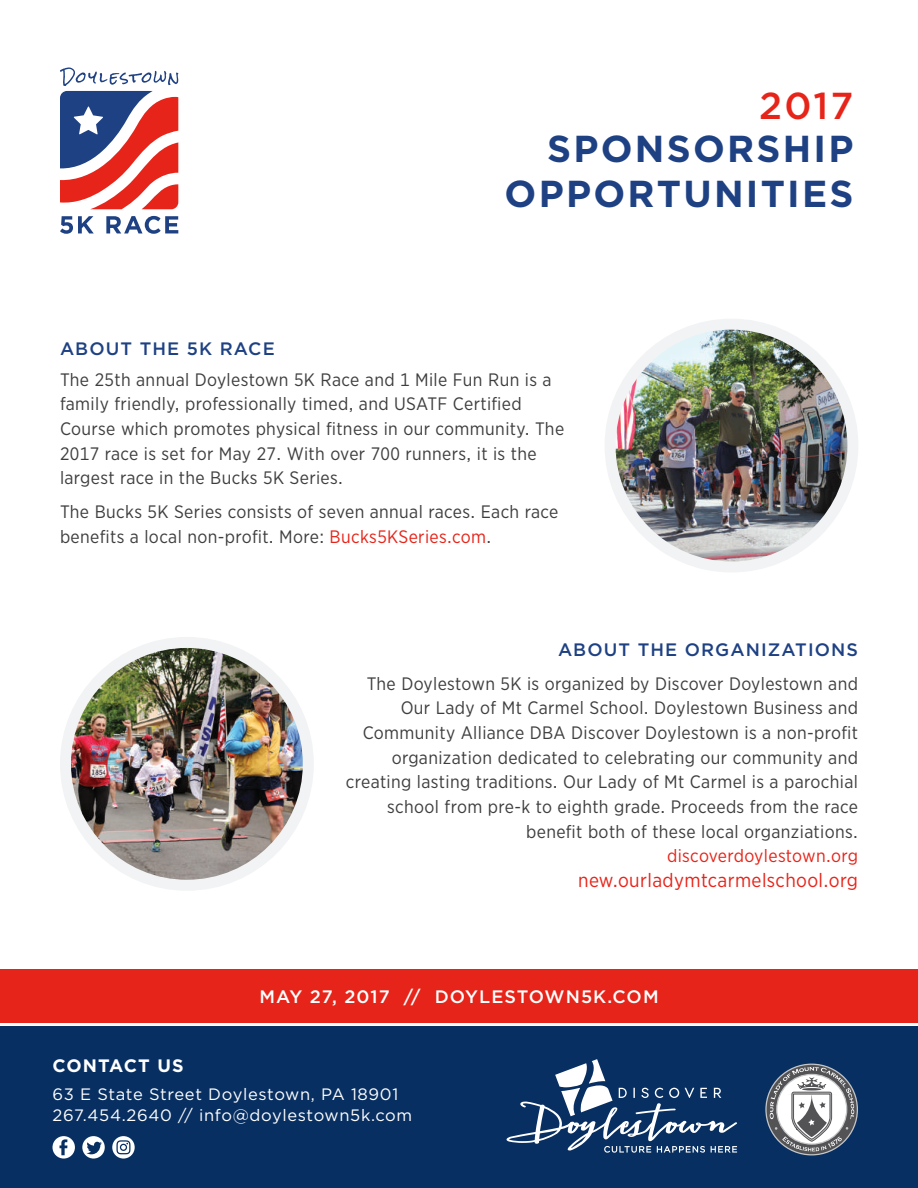
<style>
.page{position:relative;width:918px;height:1188px;background:#fff}
.page>*{position:absolute;margin:0;border:0;box-sizing:border-box;transform-origin:0 0}
.t1{font:700 37.5px/45px "Gotham";letter-spacing:.06em;color:#1e4183;text-align:right}
.t2{font:500 37.5px "Gotham";color:#e72419}
.t3{font:19.5px "Gotham Narrow";letter-spacing:.02em;color:#e72419}
.t4{font:18px/24.6px "Gotham Narrow";letter-spacing:.02em;color:#3e3e3f}
.t5{font:500 18px "Gotham";letter-spacing:.06em;color:#1e4183}
.t6{font:500 18px "Gotham";letter-spacing:.06em;color:#fff}
.t7{font:18px "Gotham Narrow";letter-spacing:.02em;color:#e72419}
.t8{font:700 18px "Gotham";letter-spacing:.06em;color:#fff}
.t9{font:16.5px/21px "Gotham";letter-spacing:.04em;color:#fff}
.s1{color:#e72419}
</style>
<div class="page">
<div style="left:0;top:969px;width:918px;height:54px;background:#e72419"></div>
<div style="left:605px;top:319px;width:253px;height:253px;background:#f2f3f4;border-radius:50%"></div>
<div style="left:60px;top:637px;width:254px;height:254px;background:#f2f3f4;border-radius:50%"></div>
<img style="left:616px;top:330px;width:231px;height:231px;border-radius:116px">
<img style="left:71px;top:648px;width:232px;height:232px;border-radius:116px">
<div style="left:0;top:1026px;width:918px;height:162px;background:#082f61"></div>
<svg style="left:765px;top:1064px;width:93px;height:91px"></svg>
<svg style="left:506px;top:1059px;width:231px;height:94px"></svg>
<svg style="left:60px;top:67px;width:118px;height:142px"></svg>
<svg style="left:60px;top:216px;width:34px;height:18px"></svg>
<svg style="left:106px;top:216px;width:72px;height:18px"></svg>
<svg style="left:53px;top:1136px;width:22px;height:23px"></svg>
<svg style="left:82px;top:1136px;width:23px;height:23px"></svg>
<svg style="left:112px;top:1136px;width:23px;height:23px"></svg>
<h1 class="t2" style="left:759px;top:82px;width:96px">2017</h1>
<h1 class="t1" style="left:505px;top:126px;width:350px">SPONSORSHIP<br>OPPORTUNITIES</h1>
<p class="t5" style="left:60px;top:336px;width:216px">ABOUT THE 5K RACE</p>
<p class="t4" style="left:60px;top:367px;width:506px">The 25th annual Doylestown 5K Race and 1 Mile Fun Run is a family friendly, professionally timed, and USATF Certified Course which promotes physical fitness in our community. The 2017 race is set for May 27. With over 700 runners, it is the largest race in the Bucks 5K Series.</p>
<p class="t4" style="left:60px;top:499px;width:500px">The Bucks 5K Series consists of seven annual races. Each race benefits a local non-profit. More: <span class="s1">Bucks5KSeries.com</span>.</p>
<p class="t5" style="left:558px;top:638px;width:301px">ABOUT THE ORGANIZATIONS</p>
<p class="t4" style="left:346px;top:671px;width:514px;text-align:right">The Doylestown 5K is organized by Discover Doylestown and Our Lady of Mt Carmel School. Doylestown Business and Community Alliance DBA Discover Doylestown is a non-profit organization dedicated to celebrating our community and creating lasting traditions. Our Lady of Mt Carmel is a parochial school from pre-k to eighth grade. Proceeds from the race benefit both of these local organziations.</p>
<p class="t7" style="left:667px;top:845px;width:192px">discoverdoylestown.org</p>
<p class="t3" style="left:578px;top:868px;width:281px">new.ourladymtcarmelschool.org</p>
<p class="t6" style="left:259px;top:985px;width:401px">MAY 27, 2017 // DOYLESTOWN5K.COM</p>
<p class="t8" style="left:52px;top:1054px;width:133px">CONTACT US</p>
<p class="t9" style="left:52px;top:1083px;width:361px">63 E State Street Doylestown, PA 18901<br>267.454.2640 // info@doylestown5k.com</p>
</div>
